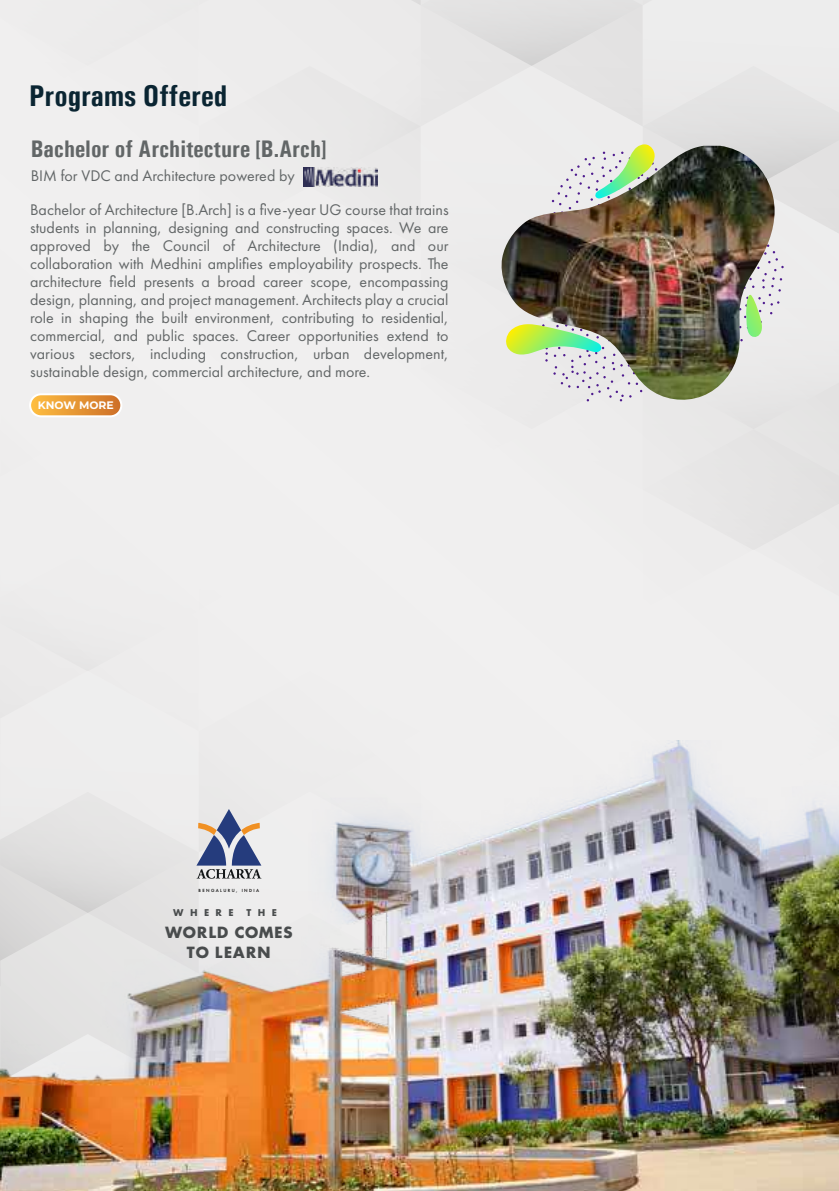
<style>
.page{position:relative;width:839px;height:1191px;background:#fff}
.page>*{position:absolute;margin:0;border:0;box-sizing:border-box;transform-origin:0 0}
.t1{font:700 condensed 30px "Univers";color:#0a2532}
.t2{font:700 condensed 24px "Univers";color:#626667}
.t3{font:700 17px/20.2px "Futura PT";letter-spacing:.03em;color:#494c4d;text-align:center}
.t4{font:16px/18px "Futura PT";color:#626667;text-align:justify}
.t5{font:700 10.8px "Montserrat";color:#fff}
.t6{font:700 10.2px "Futura PT";letter-spacing:.62em;color:#494c4d}
.t7{font:500 4.6px "Futura PT";letter-spacing:.3em;color:#000}
</style>
<div class="page">
<div style="left:0;top:0;width:839px;height:1190px;background:#f0efef"></div>
<div style="left:30px;top:394px;width:91px;height:22px;background:linear-gradient(to right,#ffc043,#cd6e27);border-radius:11px"></div>
<div style="left:29px;top:393px;width:93px;height:24px;border:2px solid #fff;border-radius:11px"></div>
<svg style="left:30px;top:0;width:809px;height:401px"></svg>
<img style="left:499px;top:146px;width:276px;height:255px">
<img style="left:0;top:740px;width:839px;height:450px">
<svg style="left:196px;top:809px;width:65px;height:69px"></svg>
<img style="left:304px;top:168px;width:73px;height:18px">
<h1 class="t1" style="left:29px;top:77px;width:199px">Programs Offered</h1>
<h2 class="t2" style="left:31px;top:134px;width:297px">Bachelor of Architecture [B.Arch]</h2>
<p class="t4" style="left:31px;top:167px;width:266px">BIM for VDC and Architecture powered by</p>
<p class="t4" style="left:30px;top:200px;width:420px">Bachelor of Architecture [B.Arch] is a five-year UG course that trains students in planning, designing and constructing spaces. We are approved by the Council of Architecture (India), and our collaboration with Medhini amplifies employability prospects. The architecture field presents a broad career scope, encompassing design, planning, and project management. Architects play a crucial role in shaping the built environment, contributing to residential, commercial, and public spaces. Career opportunities extend to various sectors, including construction, urban development, sustainable design, commercial architecture, and more.</p>
<p class="t5" style="left:38px;top:397px;width:78px">KNOW MORE</p>
<p class="t7" style="left:199px;top:887px;width:62px">BENGALURU, INDIA</p>
<p class="t6" style="left:173px;top:906px;width:62px">WHERE</p>
<p class="t6" style="left:247px;top:906px;width:32px">THE</p>
<p class="t3" style="left:165px;top:921px;width:129px">WORLD COMES<br>TO LEARN</p>
</div>
